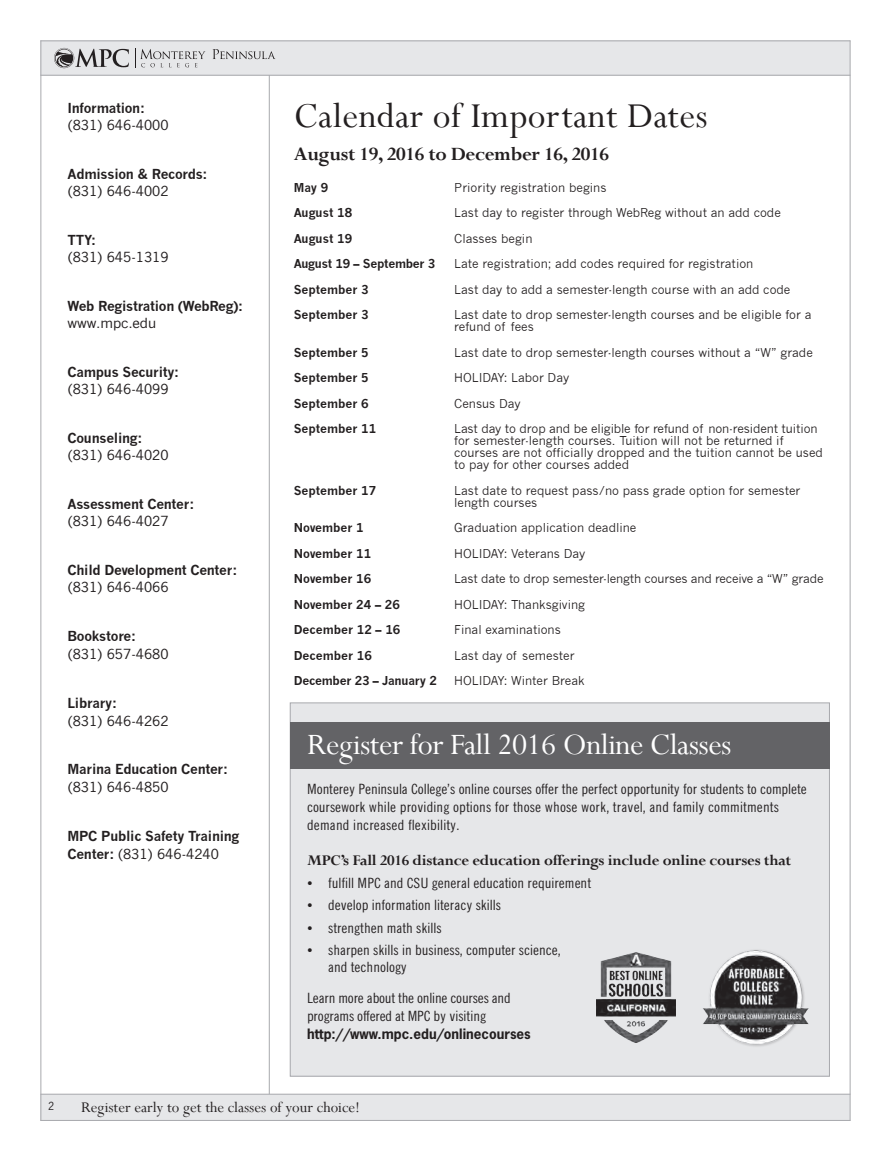
<style>
.page{position:relative;width:891px;height:1161px;background:#fff}
.page>*{position:absolute;margin:0;border:0;box-sizing:border-box;transform-origin:0 0}
.MPC_-_Page_Header{font:39px "Perpetua";letter-spacing:.01em;color:#231f20}
.MPC_-_Page_Header-2{font:33px "Perpetua";letter-spacing:-.015em;color:#fff}
.MPC_-_Page_Header-3{font:700 21px "Perpetua";letter-spacing:-.015em;color:#231f20}
.MPC_-_Page_Header-4{font:700 16.5px "Perpetua";letter-spacing:-.015em;color:#231f20}
.MPC___2_Column_Body{font:16.5px "Perpetua";color:#231f20}
.MPC___Diretory_of_St{font:13.5px/18px "News Gothic Cond V";letter-spacing:-.005em;color:#231f20}
.MPC___2_Column_Body-2{font:700 13.5px/17.2px "News Gothic";letter-spacing:-.02em;color:#231f20}
.MPC_-_Page_Header-5{font:13.5px/16.5px "News Gothic Cond V";color:#231f20}
.MPC___2_Column_Body-3{font:13.5px/17.2px "News Gothic V";color:#231f20}
.MPC___Calendar_OPD{font:12px/12px "News Gothic";color:#231f20}
.MPC___Calendar_OPD-2{font:700 12px "News Gothic";color:#231f20}
.MPC___Calendar_OPD-3{font:700 12px "News Gothic";letter-spacing:-.02em;color:#231f20}
.t1{font:10.5px "News Gothic Std";color:#231f20}
.s1{font-family:"News Gothic";font-weight:700}
.s2{font-family:"News Gothic V";font-weight:400}
.s3{font-family:"News Gothic Std";font-weight:700}
</style>
<div class="page">
<div style="left:40px;top:1094px;width:810px;height:27px;background:#e6e7e9"></div>
<hr style="left:40px;top:1094px;width:810px;height:1px;background:#a8a9ad">
<hr style="left:40px;top:1120px;width:810px;height:1px;background:#a8a9ad">
<div style="left:40px;top:40px;width:810px;height:36px;background:#e6e7e9"></div>
<svg style="left:135px;top:49px;width:70px;height:19px"></svg>
<svg style="left:213px;top:49px;width:63px;height:10px"></svg>
<svg style="left:54px;top:48px;width:75px;height:20px"></svg>
<hr style="left:40px;top:40px;width:810px;height:1px;background:#a8a9ad">
<hr style="left:40px;top:75px;width:810px;height:1px;background:#a8a9ad">
<hr style="left:850px;top:41px;width:1px;height:1080px;background:#a8a9ad">
<hr style="left:40px;top:41px;width:1px;height:1080px;background:#a8a9ad">
<hr style="left:269px;top:75px;width:1px;height:1019px;background:#a8a9ad">
<div style="left:290px;top:703px;width:539px;height:373px;background:#e6e7e9"></div>
<div style="left:290px;top:722px;width:540px;height:47px;background:#636366"></div>
<img style="left:703px;top:950px;width:106px;height:97px">
<img style="left:597px;top:952px;width:78px;height:91px">
<p class="MPC___2_Column_Body-3" style="left:68px;top:99px;width:103px"><span class="s1">Information: </span>(831) 646-4000</p>
<p class="MPC___2_Column_Body-2" style="left:68px;top:165px;width:142px">Admission &amp; Records: <span class="s2">(831) 646-4002</span></p>
<p class="MPC___2_Column_Body-3" style="left:68px;top:231px;width:103px"><span class="s1">TTY:<br></span>(831) 645-1319</p>
<p class="MPC___2_Column_Body-2" style="left:68px;top:297px;width:177px">Web Registration (WebReg): <span class="s2">www.mpc.edu</span></p>
<p class="MPC___2_Column_Body-2" style="left:68px;top:363px;width:113px">Campus Security: <span class="s2">(831) 646-4099</span></p>
<p class="MPC___2_Column_Body-3" style="left:68px;top:429px;width:103px"><span class="s1">Counseling: </span>(831) 646-4020</p>
<p class="MPC___2_Column_Body-2" style="left:68px;top:495px;width:128px">Assessment Center: <span class="s2">(831) 646-4027</span></p>
<p class="MPC___2_Column_Body-2" style="left:68px;top:561px;width:171px">Child Development Center: <span class="s2">(831) 646-4066</span></p>
<p class="MPC___2_Column_Body-3" style="left:68px;top:626px;width:103px;line-height:18px"><span class="s1">Bookstore: </span>(831) 657-4680</p>
<p class="MPC___2_Column_Body-3" style="left:68px;top:693px;width:103px;line-height:18px"><span class="s1">Library:<br></span>(831) 646-4262</p>
<p class="MPC___2_Column_Body-2" style="left:68px;top:760px;width:162px;line-height:18px">Marina Education Center: <span class="s2">(831) 646-4850</span></p>
<p class="MPC___2_Column_Body-2" style="left:68px;top:827px;width:173px;line-height:18px">MPC Public Safety Training<br>Center: <span class="s2">(831) 646-4240</span></p>
<p class="MPC_-_Page_Header" style="left:294px;top:91px;width:416px">Calendar of Important Dates</p>
<p class="MPC_-_Page_Header-3" style="left:294px;top:141px;width:317px">August 19, 2016 to December 16, 2016</p>
<p class="MPC___Calendar_OPD-2" style="left:294px;top:180px;width:36px">May 9</p>
<p class="MPC___Calendar_OPD" style="left:454px;top:181px;width:154px">Priority registration begins</p>
<p class="MPC___Calendar_OPD-2" style="left:294px;top:205px;width:60px">August 18</p>
<p class="MPC___Calendar_OPD" style="left:454px;top:207px;width:328px">Last day to register through WebReg without an add code</p>
<p class="MPC___Calendar_OPD-2" style="left:294px;top:231px;width:60px">August 19</p>
<p class="MPC___Calendar_OPD" style="left:454px;top:232px;width:80px">Classes begin</p>
<p class="MPC___Calendar_OPD-3" style="left:294px;top:256px;width:143px">August 19 – September 3</p>
<p class="MPC___Calendar_OPD" style="left:454px;top:258px;width:301px">Late registration; add codes required for registration</p>
<p class="MPC___Calendar_OPD-2" style="left:294px;top:282px;width:77px">September 3</p>
<p class="MPC___Calendar_OPD" style="left:454px;top:283px;width:338px">Last day to add a semester-length course with an add code</p>
<p class="MPC___Calendar_OPD-2" style="left:294px;top:307px;width:77px">September 3</p>
<p class="MPC___Calendar_OPD" style="left:454px;top:309px;width:359px">Last date to drop semester-length courses and be eligible for a refund of fees</p>
<p class="MPC___Calendar_OPD-2" style="left:294px;top:345px;width:77px">September 5</p>
<p class="MPC___Calendar_OPD" style="left:454px;top:346px;width:360px">Last date to drop semester-length courses without a “W” grade</p>
<p class="MPC___Calendar_OPD-2" style="left:294px;top:370px;width:77px">September 5</p>
<p class="MPC___Calendar_OPD" style="left:454px;top:372px;width:116px">HOLIDAY: Labor Day</p>
<p class="MPC___Calendar_OPD-2" style="left:294px;top:396px;width:77px">September 6</p>
<p class="MPC___Calendar_OPD" style="left:454px;top:397px;width:68px">Census Day</p>
<p class="MPC___Calendar_OPD-2" style="left:294px;top:421px;width:84px">September 11</p>
<p class="MPC___Calendar_OPD" style="left:454px;top:423px;width:370px">Last day to drop and be eligible for refund of non-resident tuition for semester-length courses. Tuition will not be returned if courses are not officially dropped and the tuition cannot be used to pay for other courses added</p>
<p class="MPC___Calendar_OPD-2" style="left:294px;top:483px;width:84px">September 17</p>
<p class="MPC___Calendar_OPD" style="left:454px;top:484px;width:348px">Last date to request pass/no pass grade option for semester length courses</p>
<p class="MPC___Calendar_OPD-2" style="left:294px;top:520px;width:72px">November 1</p>
<p class="MPC___Calendar_OPD" style="left:454px;top:522px;width:184px">Graduation application deadline</p>
<p class="MPC___Calendar_OPD-2" style="left:294px;top:546px;width:79px">November 11</p>
<p class="MPC___Calendar_OPD" style="left:454px;top:547px;width:133px">HOLIDAY: Veterans Day</p>
<p class="MPC___Calendar_OPD-2" style="left:294px;top:571px;width:79px">November 16</p>
<p class="MPC___Calendar_OPD" style="left:454px;top:573px;width:371px">Last date to drop semester-length courses and receive a “W” grade</p>
<p class="MPC___Calendar_OPD-2" style="left:294px;top:597px;width:108px">November 24 – 26</p>
<p class="MPC___Calendar_OPD" style="left:454px;top:598px;width:132px">HOLIDAY: Thanksgiving</p>
<p class="MPC___Calendar_OPD-2" style="left:294px;top:622px;width:108px">December 12 – 16</p>
<p class="MPC___Calendar_OPD" style="left:454px;top:624px;width:108px">Final examinations</p>
<p class="MPC___Calendar_OPD-2" style="left:294px;top:648px;width:80px">December 16</p>
<p class="MPC___Calendar_OPD" style="left:454px;top:649px;width:122px">Last day of semester</p>
<p class="MPC___Calendar_OPD-3" style="left:294px;top:673px;width:145px">December 23 – January 2</p>
<p class="MPC___Calendar_OPD" style="left:454px;top:675px;width:132px">HOLIDAY: Winter Break</p>
<p class="MPC_-_Page_Header-2" style="left:307px;top:723px;width:426px">Register for Fall 2016 Online Classes</p>
<p class="MPC___Diretory_of_St" style="left:307px;top:780px;width:501px">Monterey Peninsula College’s online courses offer the perfect opportunity for students to complete coursework while providing options for those whose work, travel, and family commitments demand increased flexibility.</p>
<p class="MPC_-_Page_Header-4" style="left:307px;top:850px;width:486px">MPC’s Fall 2016 distance education offerings include online courses that</p>
<p class="MPC_-_Page_Header-5" style="left:307px;top:874px;width:285px">• fulfill MPC and CSU general education requirement</p>
<p class="MPC_-_Page_Header-5" style="left:307px;top:897px;width:195px">• develop information literacy skills</p>
<p class="MPC_-_Page_Header-5" style="left:307px;top:919px;width:136px">• strengthen math skills</p>
<p class="MPC_-_Page_Header-5" style="left:328px;top:942px;width:234px;text-indent:-21px">• sharpen skills in business, computer science, and technology</p>
<p class="MPC___Diretory_of_St" style="left:307px;top:989px;width:225px">Learn more about the online courses and programs offered at MPC by visiting <span class="s3">http://www.mpc.edu/onlinecourses</span></p>
<p class="t1" style="left:48px;top:1099px;width:8px">2</p>
<p class="MPC___2_Column_Body" style="left:81px;top:1096px;width:280px">Register early to get the classes of your choice!</p>
</div>
